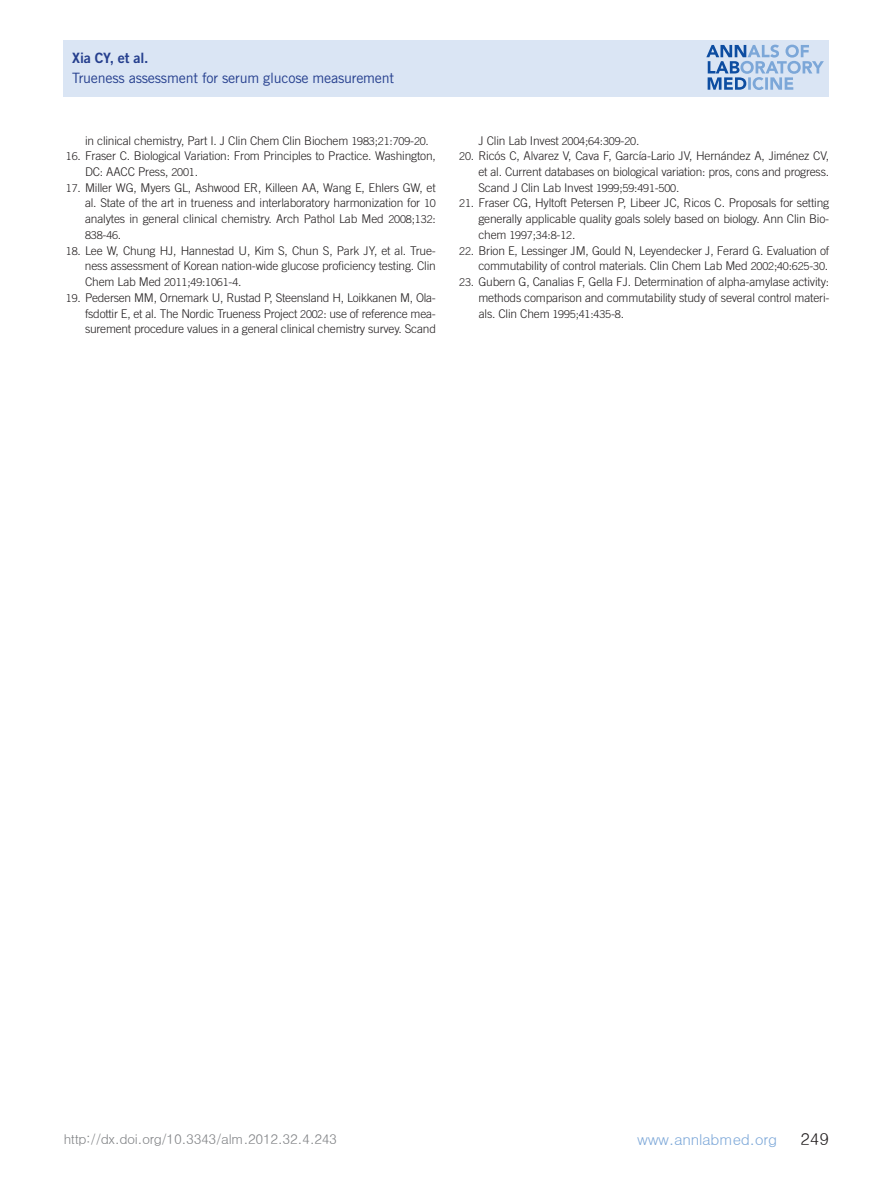
<style>
.page{position:relative;width:893px;height:1191px;background:#fff}
.page>*{position:absolute;margin:0;border:0;box-sizing:border-box;transform-origin:0 0}
.t1{font:16.5px "Dotum";color:#231f20}
.t2{font:15px "Dotum";letter-spacing:-.02em;color:#7ca7d8}
.t3{font:14.25px "Trade Gothic LT Std";letter-spacing:-.015em;color:#253f8e}
.t4{font:14.25px "Trade Gothic LT Std Bd 2";letter-spacing:-.015em;color:#253f8e}
.t5{font:13.5px "Dotum";letter-spacing:-.03em;color:#808285}
.t6{font:300 12px/15.8px "Trade Gothic LT Std";letter-spacing:-.015em;color:#231f20;text-align:justify}
.t7{font:300 10.8px "Trade Gothic LT Std";letter-spacing:-.015em;color:#231f20}
.s1{font-size:10.8px}
.s2{font-size:12px}
</style>
<div class="page">
<div style="left:64px;top:40px;width:765px;height:56px;background:#dae5f4"></div>
<svg style="left:706px;top:45px;width:118px;height:45px"></svg>
<p class="t4" style="left:72px;top:49px;width:78px">Xia CY, et al.</p>
<p class="t3" style="left:72px;top:69px;width:324px">Trueness assessment for serum glucose measurement</p>
<p class="t6" style="left:85px;top:132px;width:345px">in clinical chemistry, Part I. J Clin Chem Clin Biochem <span class="s1">1983</span>;<span class="s1">21</span>:<span class="s1">709</span>-<span class="s1">20</span>.</p>
<p class="t6" style="left:85px;top:148px;width:352px;text-indent:-19px"><span class="s1">16</span>. Fraser C. Biological Variation: From Principles to Practice. Washington,<br>DC: AACC Press, <span class="s1">2001</span>.</p>
<p class="t6" style="left:85px;top:179px;width:352px;text-indent:-19px"><span class="s1">17</span>. Miller WG, Myers GL, Ashwood ER, Killeen AA, Wang E, Ehlers GW, et al. State of the art in trueness and interlaboratory harmonization for <span class="s1">10 </span>analytes in general clinical chemistry. Arch Pathol Lab Med <span class="s1">2008</span>;<span class="s1">132</span>:</p>
<p class="t7" style="left:85px;top:229px;width:38px">838<span class="s2">-</span>46<span class="s2">.</span></p>
<p class="t6" style="left:85px;top:242px;width:352px;text-indent:-19px"><span class="s1">18</span>. Lee W, Chung HJ, Hannestad U, Kim S, Chun S, Park JY, et al. True&shy;ness assessment of Korean nation-wide glucose proficiency testing. Clin Chem Lab Med <span class="s1">2011</span>;<span class="s1">49</span>:<span class="s1">1061</span>-<span class="s1">4</span>.</p>
<p class="t6" style="left:85px;top:289px;width:352px;text-indent:-19px"><span class="s1">19</span>. Pedersen MM, Ornemark U, Rustad P, Steensland H, Loikkanen M, Ola&shy;fsdottir E, et al. The Nordic Trueness Project <span class="s1">2002</span>: use of reference mea&shy;surement procedure values in a general clinical chemistry survey. Scand</p>
<p class="t6" style="left:478px;top:132px;width:162px">J Clin Lab Invest <span class="s1">2004</span>;<span class="s1">64</span>:<span class="s1">309</span>-<span class="s1">20</span>.</p>
<p class="t6" style="left:478px;top:148px;width:352px;text-indent:-19px"><span class="s1">20</span>. Ricós C, Alvarez V, Cava F, García-Lario JV, Hernández A, Jiménez CV, et al. Current databases on biological variation: pros, cons and progress.<br>Scand J Clin Lab Invest <span class="s1">1999</span>;<span class="s1">59</span>:<span class="s1">491</span>-<span class="s1">500</span>.</p>
<p class="t6" style="left:459px;top:195px;width:371px;text-align:right"><span class="s1">21</span>. Fraser CG, Hyltoft Petersen P, Libeer JC, Ricos C. Proposals for setting generally applicable quality goals solely based on biology. Ann Clin Bio-</p>
<p class="t7" style="left:478px;top:229px;width:98px"><span class="s2">chem</span> 1997<span class="s2">;</span>34<span class="s2">:</span>8<span class="s2">-</span>12<span class="s2">.</span></p>
<p class="t6" style="left:459px;top:242px;width:371px;text-align:right"><span class="s1">22</span>. Brion E, Lessinger JM, Gould N, Leyendecker J, Ferard G. Evaluation of commutability of control materials. Clin Chem Lab Med <span class="s1">2002</span>;<span class="s1">40</span>:<span class="s1">625</span>-<span class="s1">30</span>.</p>
<p class="t6" style="left:478px;top:274px;width:353px;text-indent:-19px"><span class="s1">23</span>. Gubern G, Canalias F, Gella FJ. Determination of alpha-amylase activity: methods comparison and commutability study of several control materi&shy;als. Clin Chem <span class="s1">1995</span>;<span class="s1">41</span>:<span class="s1">435</span>-<span class="s1">8</span>.</p>
<p class="t5" style="left:64px;top:1132px;width:275px">http://dx.doi.org/10.3343/alm.2012.32.4.243</p>
<p class="t2" style="left:637px;top:1131px;width:142px">www.annlabmed.org</p>
<h1 class="t1" style="left:800px;top:1130px;width:30px">249</h1>
</div>
